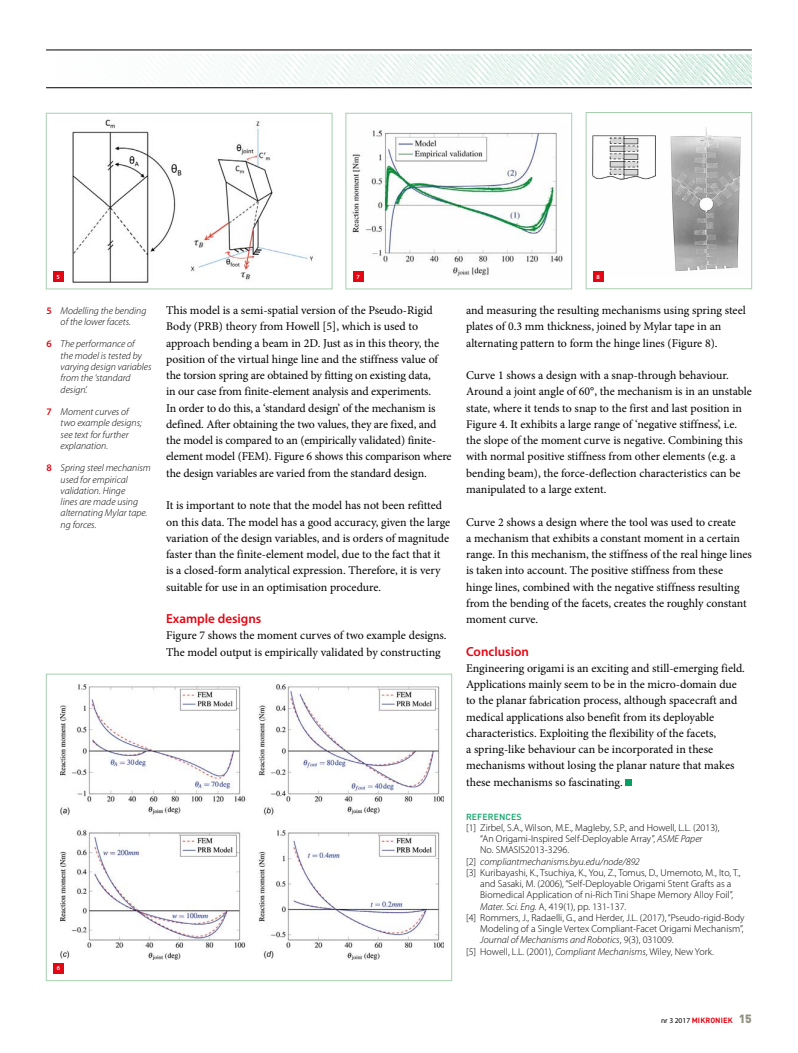
<style>
.page{position:relative;width:798px;height:1053px;background:#fff}
.page>*{position:absolute;margin:0;border:0;box-sizing:border-box;transform-origin:0 0}
.t1{font:600 13.12px "Myriad Pro";color:#e30613}
.t2{font:11.88px/16.2px "Minion Pro";letter-spacing:-.005em;color:#000}
.t3{font:300 10px "Myriad Pro";color:#000}
.t4{font:italic 300 10px/11.2px "Myriad Pro";color:#000}
.t5{font:500 8.75px "DIN Pro";letter-spacing:.01em;color:#03a161}
.t6{font:700 7.5px "DIN Pro";letter-spacing:.01em;color:#e30613}
.t7{font:600 6.25px "Myriad Pro";color:#fff}
.s1{font-weight:600;font-style:normal;color:#e30613}
.s2{font-style:italic}
.s3{font-style:normal}
.s4{font-family:"Myriad Pro";font-weight:400;color:#000}
.s5{font-weight:900;font-size:11.88px;color:#92907f}
</style>
<div class="page">
<hr style="left:46px;top:87px;width:705px;height:1px;background:#000">
<hr style="left:46px;top:50px;width:705px;height:1px;background:#000">
<img style="left:158px;top:54px;width:593px;height:30px">
<svg style="left:625px;top:779px;width:6px;height:6px"></svg>
<img style="left:72px;top:119px;width:241px;height:164px">
<div style="left:46px;top:113px;width:286px;height:176px;border:1px solid #a6d0af"></div>
<img style="left:352px;top:130px;width:211px;height:149px">
<div style="left:345px;top:113px;width:226px;height:176px;border:1px solid #a6d0af"></div>
<img style="left:592px;top:127px;width:149px;height:151px">
<div style="left:585px;top:112px;width:166px;height:177px;border:1px solid #a6d0af"></div>
<img style="left:61px;top:684px;width:382px;height:275px">
<div style="left:46px;top:674px;width:405px;height:306px;border:1px solid #a6d0af"></div>
<div style="left:53px;top:271px;width:10px;height:11px;background:#e30613"></div>
<div style="left:53px;top:962px;width:11px;height:11px;background:#e30613"></div>
<div style="left:352px;top:271px;width:11px;height:11px;background:#e30613"></div>
<div style="left:592px;top:271px;width:11px;height:11px;background:#e30613"></div>
<p class="t7" style="left:56px;top:273px;width:5px">5</p>
<p class="t4" style="left:46px;top:304px;width:101px;text-align:center"><span class="s1">5</span> Modelling the bending of the lower facets.</p>
<p class="t4" style="left:61px;top:338px;width:92px;text-indent:-14px"><span class="s1">6</span> The performance of<br>the model is tested by varying design variables from the ‘standard design’.</p>
<p class="t4" style="left:61px;top:406px;width:83px;text-indent:-14px"><span class="s1">7</span> Moment curves of two example designs; see text for further explanation.</p>
<p class="t4" style="left:61px;top:462px;width:92px;text-indent:-14px"><span class="s1">8</span> Spring steel mechanism used for empirical validation. Hinge<br>lines are made using alternating Mylar tape. ng forces.</p>
<p class="t7" style="left:57px;top:964px;width:5px">6</p>
<p class="t7" style="left:356px;top:273px;width:5px">7</p>
<p class="t7" style="left:596px;top:273px;width:5px">8</p>
<p class="t2" style="left:166px;top:302px;width:287px">This model is a semi-spatial version of the Pseudo-Rigid Body (PRB) theory from Howell [5], which is used to approach bending a beam in 2D. Just as in this theory, the position of the virtual hinge line and the stiffness value of the torsion spring are obtained by fitting on existing data,<br>in our case from finite-element analysis and experiments.<br>In order to do this, a ‘standard design’ of the mechanism is defined. After obtaining the two values, they are fixed, and the model is compared to an (empirically validated) finite&shy;element model (FEM). Figure 6 shows this comparison where the design variables are varied from the standard design.</p>
<p class="t2" style="left:166px;top:497px;width:285px">It is important to note that the model has not been refitted on this data. The model has a good accuracy, given the large variation of the design variables, and is orders of magnitude faster than the finite-element model, due to the fact that it is a closed-form analytical expression. Therefore, it is very suitable for use in an optimisation procedure.</p>
<p class="t1" style="left:166px;top:610px;width:97px">Example designs</p>
<p class="t2" style="left:166px;top:627px;width:282px">Figure 7 shows the moment curves of two example designs.<br>The model output is empirically validated by constructing</p>
<p class="t2" style="left:466px;top:302px;width:281px">and measuring the resulting mechanisms using spring steel plates of 0.3 mm thickness, joined by Mylar tape in an alternating pattern to form the hinge lines (Figure 8).</p>
<p class="t2" style="left:466px;top:367px;width:287px">Curve 1 shows a design with a snap-through behaviour.<br>Around a joint angle of 60°, the mechanism is in an unstable state, where it tends to snap to the first and last position in Figure 4. It exhibits a large range of ‘negative stiffness’, i.e. the slope of the moment curve is negative. Combining this with normal positive stiffness from other elements (e.g. a bending beam), the force-deflection characteristics can be manipulated to a large extent.</p>
<p class="t2" style="left:466px;top:513px;width:287px">Curve 2 shows a design where the tool was used to create<br>a mechanism that exhibits a constant moment in a certain range. In this mechanism, the stiffness of the real hinge lines is taken into account. The positive stiffness from these hinge lines, combined with the negative stiffness resulting from the bending of the facets, creates the roughly constant moment curve.</p>
<p class="t1" style="left:466px;top:642px;width:64px">Conclusion</p>
<p class="t2" style="left:466px;top:660px;width:280px">Engineering origami is an exciting and still-emerging field.<br>Applications mainly seem to be in the micro-domain due to the planar fabrication process, although spacecraft and medical applications also benefit from its deployable characteristics. Exploiting the flexibility of the facets,<br>a spring-like behaviour can be incorporated in these mechanisms without losing the planar nature that makes these mechanisms so fascinating.</p>
<p class="t5" style="left:466px;top:810px;width:57px">REFERENCES</p>
<p class="t3" style="left:466px;top:821px;width:255px">[1] Zirbel, S.A., Wilson, M.E., Magleby, S.P., and Howell, L.L. (2013),</p>
<p class="t3" style="left:480px;top:832px;width:223px">“An Origami-Inspired Self-Deployable Array”, <span class="s2">ASME Paper</span></p>
<p class="t3" style="left:480px;top:843px;width:90px">No. SMASIS2013-3296.</p>
<p class="t4" style="left:466px;top:855px;width:175px"><span class="s3">[2]</span> compliantmechanisms.byu.edu/node/892</p>
<p class="t3" style="left:466px;top:866px;width:276px">[3] Kuribayashi, K., Tsuchiya, K., You, Z., Tomus, D., Umemoto, M., Ito, T.,</p>
<p class="t3" style="left:480px;top:877px;width:253px">and Sasaki, M. (2006), “Self-Deployable Origami Stent Grafts as a</p>
<p class="t3" style="left:480px;top:888px;width:254px">Biomedical Application of ni-Rich Tini Shape Memory Alloy Foil”,</p>
<p class="t3" style="left:480px;top:900px;width:147px"><span class="s2">Mater. Sci. Eng.</span> A, 419(1), pp. 131-137.</p>
<p class="t3" style="left:466px;top:911px;width:280px">[4] Rommers, J., Radaelli, G., and Herder, J.L. (2017), “Pseudo-rigid-Body</p>
<p class="t3" style="left:480px;top:922px;width:264px">Modeling of a Single Vertex Compliant-Facet Origami Mechanism”,</p>
<p class="t4" style="left:480px;top:934px;width:195px">Journal of Mechanisms and Robotics<span class="s3">, 9(3), 031009.</span></p>
<p class="t3" style="left:466px;top:945px;width:249px">[5] Howell, L.L. (2001), <span class="s2">Compliant Mechanisms</span>, Wiley, New York.</p>
<p class="t6" style="left:661px;top:1015px;width:92px"><span class="s4">nr 3 2017</span> MIKRONIEK <span class="s5">15</span></p>
</div>
